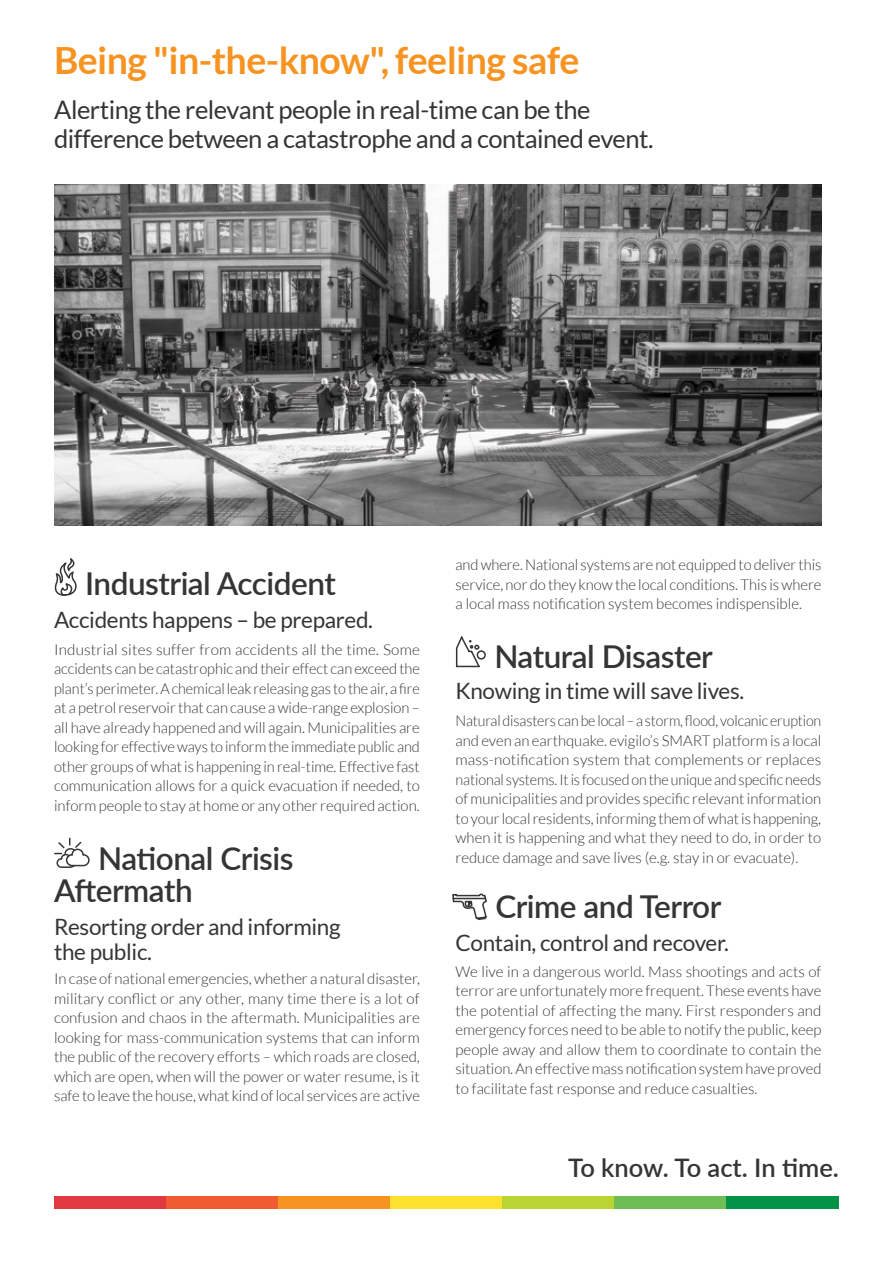
<style>
.page{position:relative;width:893px;height:1263px;background:#fff}
.page>*{position:absolute;margin:0;border:0;box-sizing:border-box;transform-origin:0 0}
.t1{font:700 37.5px "Lato";letter-spacing:-.015em;color:#f79421}
.t2{font:600 31.5px/31.5px "Lato";letter-spacing:-.015em;color:#363534}
.t3{font:25.5px/28.5px "Lato";letter-spacing:-.02em;color:#363534}
.t4{font:600 25.5px "Lato";color:#363534}
.t5{font:22.5px/25.5px "Lato";letter-spacing:-.015em;color:#363534}
.t6{font:300 15px/19.5px "Lato";color:#363534;text-align:justify}
.t7{font:300 15px/19.5px "Lato";color:#363534;text-align:justify;scale:.95 1}
</style>
<div class="page">
<div style="left:54px;top:1196px;width:112px;height:13px;background:#e23841"></div>
<div style="left:166px;top:1196px;width:112px;height:13px;background:#f15b32"></div>
<div style="left:278px;top:1196px;width:112px;height:13px;background:#f79421"></div>
<div style="left:390px;top:1196px;width:113px;height:13px;background:#fee12d"></div>
<div style="left:503px;top:1196px;width:112px;height:13px;background:#bad532"></div>
<div style="left:615px;top:1196px;width:112px;height:13px;background:#6dbe54"></div>
<div style="left:727px;top:1196px;width:112px;height:13px;background:#039347"></div>
<img style="left:54px;top:185px;width:767px;height:340px">
<svg style="left:54px;top:559px;width:23px;height:37px"></svg>
<svg style="left:54px;top:837px;width:36px;height:31px"></svg>
<svg style="left:455px;top:636px;width:31px;height:32px"></svg>
<svg style="left:452px;top:893px;width:35px;height:27px"></svg>
<h1 class="t1" style="left:54px;top:39px;width:527px">Being "in-the-know ," feeling safe</h1>
<h3 class="t3" style="left:54px;top:96px;width:601px">Alerting the relevant people in real-time can be the difference between a catastrophe and a contained event.</h3>
<h2 class="t2" style="left:85px;top:567px;width:252px">Industrial Accident</h2>
<h3 class="t5" style="left:54px;top:607px;width:321px">Accidents happens – be prepared.</h3>
<p class="t6" style="left:54px;top:640px;width:368px">Industrial sites suffer from accidents all the time. Some accidentscanbecatastrophicandtheireffectcanexceedthe plant s’ perimeter A. chemicalleakreleasinggastotheair a, fire atapetrolreservoirthatcancauseawide-rangeexplosion– all have already happened and will again. Municipalities are lookingforeffectivewaystoinformtheimmediatepublicand othergroupsofwhatishappeninginreal-time.Effectivefast communication allows for a quick evacuation if needed to, informpeopletostayathomeoranyotherrequiredaction.</p>
<h2 class="t2" style="left:54px;top:842px;width:241px;text-indent:44px">National Crisis<br>Aftermath</h2>
<h3 class="t5" style="left:54px;top:914px;width:288px">Resorting order and informing the public.</h3>
<p class="t6" style="left:54px;top:969px;width:367px">Incaseofnationalemergencies,whetheranaturaldisaster, military conflict or any other, many time there is a lot of confusion and chaos in the aftermath. Municipalities are looking for mass-communication systems that can inform the public of the recovery efforts – which roads are closed, which are open, when will the power or water resume is, it safetoleavethehouse,whatkindoflocalservicesareactive</p>
<p class="t6" style="left:455px;top:555px;width:368px">andwhere.Nationalsystemsarenotequippedtodeliverthis service,nordotheyknowthelocalconditions.Thisiswhere a local mass notification system becomes indispensible.</p>
<h2 class="t2" style="left:494px;top:639px;width:220px">Natural Disaster</h2>
<h3 class="t5" style="left:455px;top:678px;width:290px">Knowing in time will save lives.</h3>
<p class="t7" style="left:455px;top:711px;width:387px">Naturaldisasterscanbelocal–astorm,flood,volcaniceruption andevenanearthquake.evigilos’ SMARTplatformisalocal mass-notification system that complements or replaces nationalsystems It. isfocusedontheuniqueandspecificneeds ofmunicipalitiesandprovidesspecificrelevantinformation toyourlocalresidents,informingthemofwhatishappening, when isit happening and what they need to do in, order to reduce damage and save lives .g.e( stay in or evacuate .(</p>
<h2 class="t2" style="left:495px;top:889px;width:228px">Crime and Terror</h2>
<h3 class="t5" style="left:455px;top:930px;width:275px">Contain, control and recover.</h3>
<p class="t6" style="left:455px;top:961px;width:367px">We live in a dangerous world. Mass shootings and acts of terrorareunfortunatelymorefrequent.Theseeventshave the potential of affecting the many. First responders and emergency forces need to be able to notify the public, keep people away and allow them to coordinate to contain the situation.Aneffectivemassnotificationsystemhaveproved to facilitate fast response and reduce casualties.</p>
<h3 class="t4" style="left:568px;top:1149px;width:272px">To know. To act In. time.</h3>
</div>
